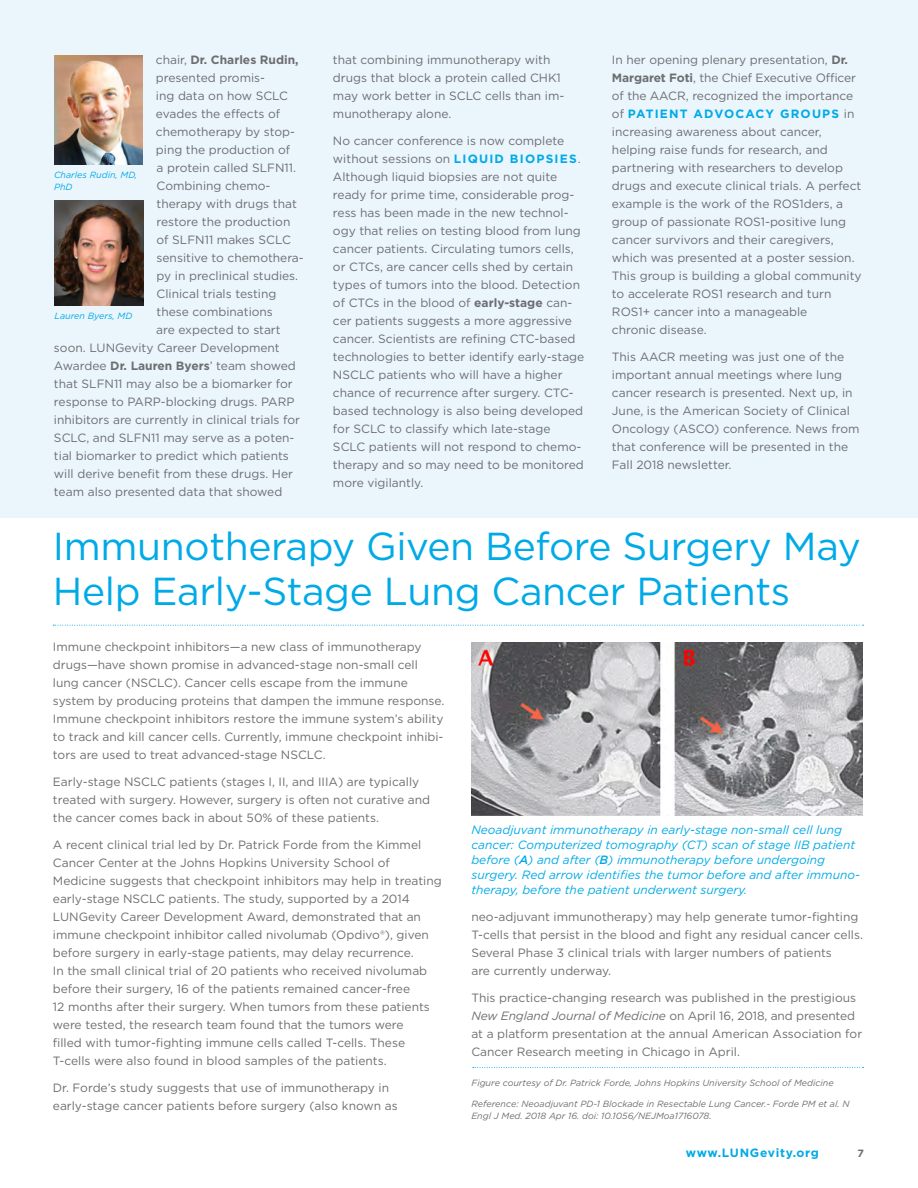
<style>
.page{position:relative;width:918px;height:1188px;background:#fff}
.page>*{position:absolute;margin:0;border:0;box-sizing:border-box;transform-origin:0 0}
.t1{font:39px/45px "Gotham";letter-spacing:-.01em;color:#00aae7}
.t2{font:12px/18px "Gotham";color:#6d6e71}
.t3{font:italic 12px/15px "Gotham";color:#00aae7}
.t4{font:700 12px "Gotham";color:#6d6e71}
.t5{font:700 12px "Gotham";letter-spacing:.06em;color:#00aae7}
.t6{font:700 10.5px "Gotham";color:#6d6e71}
.t7{font:italic 9px/12px "Gotham";color:#6d6e71}
.t8{font:italic 9px/12px "Gotham";color:#00aae7}
.s1{font-weight:400}
.s2{font-weight:700}
.s3{font-weight:700;color:#00aae7}
.s4{font-weight:500}
.s5{font-style:italic}
</style>
<div class="page">
<div style="left:0;top:0;width:918px;height:517px;background:#eaf5fc"></div>
<img style="left:54px;top:55px;width:88px;height:109px">
<img style="left:55px;top:201px;width:88px;height:104px">
<svg style="left:53px;top:625px;width:811px;height:1px"></svg>
<svg style="left:473px;top:1067px;width:391px;height:1px"></svg>
<img style="left:471px;top:642px;width:392px;height:173px">
<p class="t4" style="left:156px;top:51px;width:144px"><span class="s1">chair,</span> Dr. Charles Rudin,</p>
<p class="t2" style="left:156px;top:68px;width:111px">presented promis-</p>
<p class="t2" style="left:156px;top:86px;width:134px">ing data on how SCLC</p>
<p class="t2" style="left:156px;top:104px;width:126px">evades the effects of</p>
<p class="t2" style="left:156px;top:122px;width:141px">chemotherapy by stop-</p>
<p class="t2" style="left:156px;top:140px;width:136px">ping the production of</p>
<p class="t2" style="left:157px;top:158px;width:141px">a protein called SLFN11.</p>
<p class="t2" style="left:157px;top:176px;width:115px">Combining chemo-</p>
<p class="t2" style="left:157px;top:194px;width:142px">therapy with drugs that</p>
<p class="t2" style="left:157px;top:212px;width:135px">restore the production</p>
<p class="t2" style="left:157px;top:230px;width:136px">of SLFN11 makes SCLC</p>
<p class="t2" style="left:157px;top:248px;width:149px">sensitive to chemothera-</p>
<p class="t2" style="left:157px;top:266px;width:143px">py in preclinical studies.</p>
<p class="t2" style="left:157px;top:284px;width:121px">Clinical trials testing</p>
<p class="t2" style="left:157px;top:302px;width:118px">these combinations</p>
<p class="t2" style="left:156px;top:320px;width:126px">are expected to start</p>
<p class="t2" style="left:54px;top:338px;width:227px">soon. LUNGevity Career Development</p>
<p class="t2" style="left:54px;top:356px;width:243px">Awardee <span class="s2">Dr. Lauren Byers</span>’ team showed</p>
<p class="t2" style="left:54px;top:374px;width:240px">that SLFN11 may also be a biomarker for</p>
<p class="t2" style="left:54px;top:392px;width:242px">response to PARP-blocking drugs. PARP</p>
<p class="t2" style="left:54px;top:410px;width:248px">inhibitors are currently in clinical trials for</p>
<p class="t2" style="left:54px;top:428px;width:242px">SCLC, and SLFN11 may serve as a poten-</p>
<p class="t2" style="left:54px;top:446px;width:236px">tial biomarker to predict which patients</p>
<p class="t2" style="left:54px;top:464px;width:241px">will derive benefit from these drugs. Her</p>
<p class="t2" style="left:54px;top:482px;width:230px">team also presented data that showed</p>
<p class="t8" style="left:54px;top:168px;width:85px">Charles Rudin, MD,<br>PhD</p>
<p class="t8" style="left:55px;top:309px;width:79px">Lauren Byers, MD</p>
<p class="t2" style="left:333px;top:50px;width:233px">that combining immunotherapy with drugs that block a protein called CHK1 may work better in SCLC cells than im&shy;munotherapy alone.</p>
<p class="t2" style="left:333px;top:131px;width:253px">No cancer conference is now complete without sessions on <span class="s3">LIQUID BIOPSIES</span>.<br>Although liquid biopsies are not quite ready for prime time, considerable prog&shy;ress has been made in the new technol&shy;ogy that relies on testing blood from lung cancer patients. Circulating tumors cells, or CTCs, are cancer cells shed by certain types of tumors into the blood. Detection of CTCs in the blood of <span class="s2">early-stage</span> can&shy;cer patients suggests a more aggressive cancer. Scientists are refining CTC-based technologies to better identify early-stage NSCLC patients who will have a higher chance of recurrence after surgery. CTC&shy;based technology is also being developed for SCLC to classify which late-stage SCLC patients will not respond to chemo&shy;therapy and so may need to be monitored more vigilantly.</p>
<p class="t2" style="left:612px;top:50px;width:251px">In her opening plenary presentation, <span class="s2">Dr.<br>Margaret Foti</span>, the Chief Executive Officer of the AACR, recognized the importance of <span class="s3">PATIENT ADVOCACY GROUPS</span> in increasing awareness about cancer, helping raise funds for research, and partnering with researchers to develop drugs and execute clinical trials. A perfect example is the work of the ROS1ders, a group of passionate ROS1-positive lung cancer survivors and their caregivers, which was presented at a poster session.<br>This group is building a global community to accelerate ROS1 research and turn ROS1+ cancer into a manageable<br>chronic disease.</p>
<p class="t2" style="left:612px;top:347px;width:249px">This AACR meeting was just one of the important annual meetings where lung cancer research is presented. Next up, in June, is the American Society of Clinical Oncology (ASCO) conference. News from that conference will be presented in the Fall 2018 newsletter.</p>
<h1 class="t1" style="left:53px;top:523px;width:809px">Immunotherapy Given Before Surgery May<br>Help Early-Stage Lung Cancer Patients</h1>
<p class="t2" style="left:53px;top:638px;width:393px">Immune checkpoint inhibitors—a new class of immunotherapy drugs—have shown promise in advanced-stage non-small cell lung cancer (NSCLC). Cancer cells escape from the immune system by producing proteins that dampen the immune response.<br>Immune checkpoint inhibitors restore the immune system’s ability to track and kill cancer cells. Currently, immune checkpoint inhibi&shy;tors are used to treat advanced-stage NSCLC.</p>
<p class="t2" style="left:53px;top:773px;width:379px">Early-stage NSCLC patients (stages I, II, and IIIA) are typically treated with surgery. However, surgery is often not curative and the cancer comes back in about 50% of these patients.</p>
<p class="t2" style="left:53px;top:836px;width:390px">A recent clinical trial led by Dr. Patrick Forde from the Kimmel Cancer Center at the Johns Hopkins University School of Medicine suggests that checkpoint inhibitors may help in treating early-stage NSCLC patients. The study, supported by a 2014<br>LUNGevity Career Development Award, demonstrated that an immune checkpoint inhibitor called nivolumab (Opdivo®), given before surgery in early-stage patients, may delay recurrence.<br>In the small clinical trial of 20 patients who received nivolumab before their surgery, 16 of the patients remained cancer-free<br>12 months after their surgery. When tumors from these patients were tested, the research team found that the tumors were<br>filled with tumor-fighting immune cells called T-cells. These T-cells were also found in blood samples of the patients.</p>
<p class="t2" style="left:53px;top:1079px;width:346px">Dr. Forde’s study suggests that use of immunotherapy in early-stage cancer patients before surgery (also known as</p>
<p class="t3" style="left:471px;top:822px;width:390px">Neoadjuvant immunotherapy in early-stage non-small cell lung cancer: Computerized tomography (CT) scan of stage IIB patient before (<span class="s4">A</span>) and after (<span class="s4">B</span>) immunotherapy before undergoing surgery. Red arrow identifies the tumor before and after immuno&shy;therapy, before the patient underwent surgery.</p>
<p class="t2" style="left:471px;top:907px;width:393px">neo-adjuvant immunotherapy) may help generate tumor-fighting T-cells that persist in the blood and fight any residual cancer cells.<br>Several Phase 3 clinical trials with larger numbers of patients<br>are currently underway.</p>
<p class="t2" style="left:471px;top:988px;width:392px">This practice-changing research was published in the prestigious <span class="s5">New England Journal of Medicine</span> on April 16, 2018, and presented at a platform presentation at the annual American Association for Cancer Research meeting in Chicago in April.</p>
<p class="t7" style="left:471px;top:1076px;width:364px">Figure courtesy of Dr. Patrick Forde, Johns Hopkins University School of Medicine</p>
<p class="t7" style="left:471px;top:1097px;width:380px">Reference: Neoadjuvant PD-1 Blockade in Resectable Lung Cancer.- Forde PM et al. N<br>Engl J Med. 2018 Apr 16. doi: 10.1056/NEJMoa1716078.</p>
<p class="t5" style="left:686px;top:1145px;width:135px">www.LUNGevity.org</p>
<p class="t6" style="left:858px;top:1146px;width:8px">7</p>
</div>
